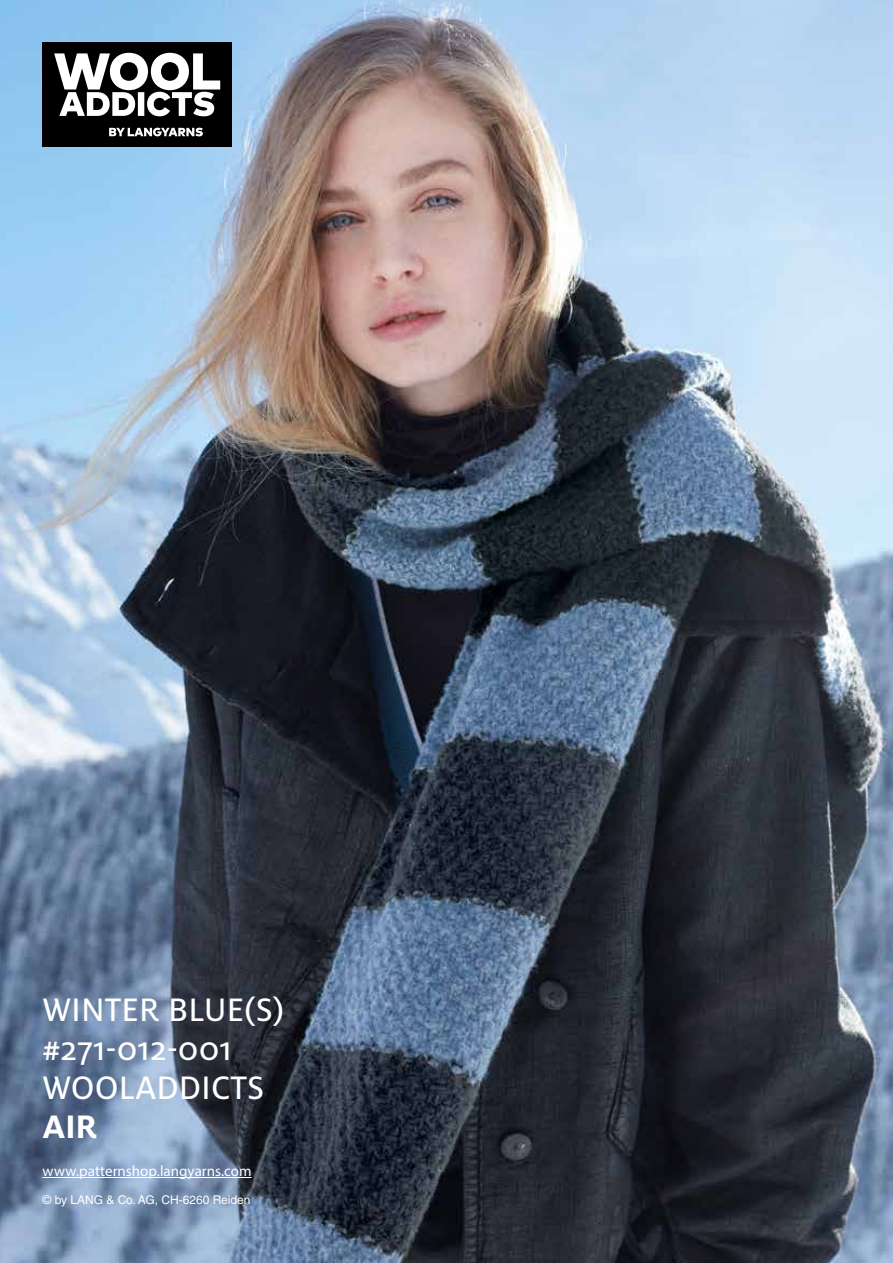
<style>
.page{position:relative;width:893px;height:1263px;background:#fff}
.page>*{position:absolute;margin:0;border:0;box-sizing:border-box;transform-origin:0 0}
.t1{font:36px/39px "Milo OT Text";color:#fff}
.t2{font:700 36px "Milo OT";color:#fff}
.t3{font:15px "Myriad Pro";color:#fff}
.t4{font:12px "Helvetica LT Std";color:#fff}
</style>
<div class="page">
<img style="left:0;top:0;width:893px;height:1263px">
<hr style="left:43px;top:1177px;width:209px;height:1px;background:#fff">
<div style="left:43px;top:43px;width:189px;height:104px;background:#000"></div>
<svg style="left:54px;top:53px;width:166px;height:63px"></svg>
<svg style="left:109px;top:128px;width:94px;height:8px"></svg>
<p class="t1" style="left:43px;top:991px;width:243px">WINTER BLUE(S) #271-012-001<br>WOOLADDICTS</p>
<p class="t2" style="left:43px;top:1107px;width:56px">AIR</p>
<p class="t3" style="left:43px;top:1162px;width:211px">www.patternshop.langyarns.com</p>
<p class="t4" style="left:43px;top:1192px;width:210px">© by LANG &amp; Co. AG, CH-6260 Reiden</p>
</div>
